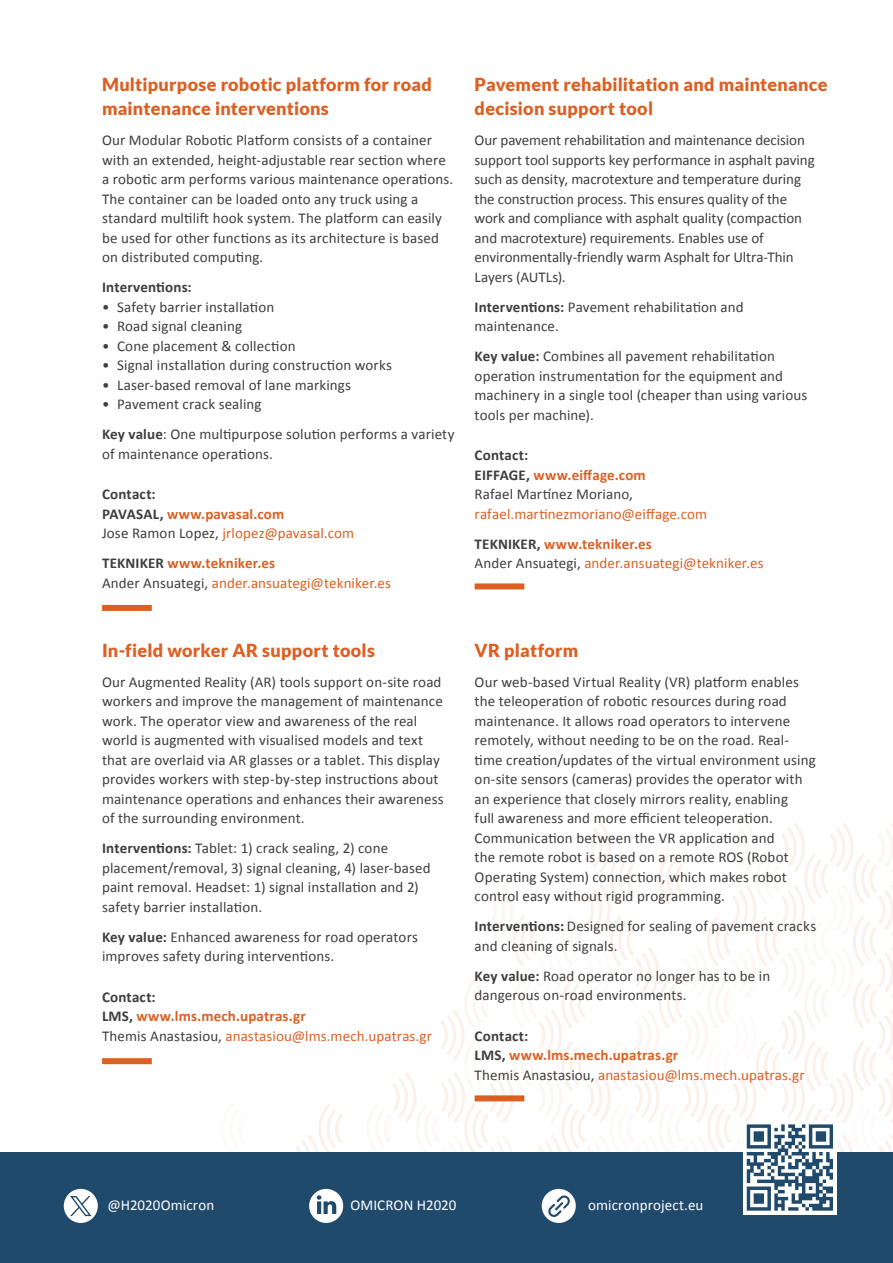
<style>
.page{position:relative;width:893px;height:1263px;background:#fff}
.page>*{position:absolute;margin:0;border:0;box-sizing:border-box;transform-origin:0 0}
.t1{font:900 18px/24px "Lato";letter-spacing:.01em;color:#db6022}
.t2{font:15px/19.5px "Calibri";letter-spacing:.005em;color:#3e3e3f}
.t3{font:15px/19.5px "Calibri";letter-spacing:.005em;color:#db6022}
.t4{font:15px "Calibri";letter-spacing:.01em;color:#fff}
.t5{font:700 15px "Calibri";letter-spacing:.01em;color:#3e3e3f}
.s1{font-weight:700}
.s2{font-weight:700;color:#3e3e3f}
.s3{color:#3e3e3f}
.s4{font-weight:700;color:#db6022}
.s5{font-family:"Lato";font-weight:900;font-size:13.5px}
</style>
<div class="page">
<svg style="left:295px;top:1104px;width:48px;height:48px"></svg>
<div style="left:0;top:1152px;width:893px;height:111px;background:#204a6c"></div>
<div style="left:542px;top:1189px;width:34px;height:34px;background:#fff;border-radius:50%"></div>
<div style="left:64px;top:1189px;width:34px;height:34px;background:#fff;border-radius:50%"></div>
<svg style="left:70px;top:1196px;width:21px;height:20px"></svg>
<div style="left:309px;top:1189px;width:34px;height:34px;background:#fff;border-radius:50%"></div>
<svg style="left:317px;top:1195px;width:19px;height:19px"></svg>
<svg style="left:392px;top:822px;width:501px;height:395px"></svg>
<div style="left:475px;top:1095px;width:49px;height:6px;background:#db6022"></div>
<div style="left:102px;top:605px;width:50px;height:6px;background:#db6022"></div>
<div style="left:102px;top:1058px;width:50px;height:6px;background:#db6022"></div>
<div style="left:475px;top:583px;width:49px;height:6px;background:#db6022"></div>
<p class="t1" style="left:102px;top:72px;width:331px">Multipurpose robotic platform for road maintenance interventions</p>
<p class="t2" style="left:102px;top:130px;width:353px">Our Modular Robotic Platform consists of a container with an extended, height-adjustable rear section where a robotic arm performs various maintenance operations.<br>The container can be loaded onto any truck using a standard multilift hook system. The platform can easily be used for other functions as its architecture is based on distributed computing.</p>
<p class="t5" style="left:102px;top:276px;width:91px">Interventions:</p>
<p class="t2" style="left:102px;top:296px;width:174px">• Safety barrier installation</p>
<p class="t2" style="left:102px;top:316px;width:142px">• Road signal cleaning</p>
<p class="t2" style="left:102px;top:335px;width:195px">• Cone placement &amp; collection</p>
<p class="t2" style="left:102px;top:355px;width:291px">• Signal installation during construction works</p>
<p class="t2" style="left:102px;top:374px;width:250px">• Laser-based removal of lane markings</p>
<p class="t2" style="left:102px;top:389px;width:354px;line-height:30px">• Pavement crack sealing<br><span class="s1">Key value</span>: One multipurpose solution performs a variety</p>
<p class="t2" style="left:102px;top:443px;width:172px">of maintenance operations.</p>
<p class="t3" style="left:102px;top:484px;width:254px"><span class="s2">Contact:<br>PAVASAL,</span> <span class="s1">www.pavasal.com<br></span><span class="s3">Jose Ramon Lopez,</span> jrlopez@pavasal.com</p>
<p class="t3" style="left:102px;top:553px;width:290px"><span class="s2">TEKNIKER</span> <span class="s1">www.tekniker.es<br></span><span class="s3">Ander Ansuategi,</span> ander.ansuategi@tekniker.es</p>
<p class="t1" style="left:475px;top:72px;width:354px">Pavement rehabilitation and maintenance decision support tool</p>
<p class="t2" style="left:475px;top:130px;width:342px">Our pavement rehabilitation and maintenance decision support tool supports key performance in asphalt paving such as density, macrotexture and temperature during the construction process. This ensures quality of the work and compliance with asphalt quality (compaction and macrotexture) requirements. Enables use of environmentally-friendly warm Asphalt for Ultra-Thin Layers (AUTLs).</p>
<p class="t2" style="left:475px;top:296px;width:271px"><span class="s1">Interventions:</span> Pavement rehabilitation and maintenance.</p>
<p class="t2" style="left:475px;top:346px;width:334px"><span class="s1">Key value:</span> Combines all pavement rehabilitation operation instrumentation for the equipment and machinery in a single tool (cheaper than using various tools per machine).</p>
<p class="t2" style="left:475px;top:445px;width:173px"><span class="s1">Contact:<br>EIFFAGE,</span> <span class="s4">www.eiffage.com<br></span>Rafael Martínez Moriano,</p>
<p class="t3" style="left:475px;top:498px;width:234px;line-height:30px">rafael.martinezmoriano@eiffage.com<br><span class="s2">TEKNIKER,</span> <span class="s1">www.tekniker.es</span></p>
<p class="t3" style="left:475px;top:553px;width:290px"><span class="s3">Ander Ansuategi,</span> ander.ansuategi@tekniker.es</p>
<p class="t1" style="left:102px;top:638px;width:274px">In-field worker AR support tools</p>
<p class="t2" style="left:102px;top:671px;width:343px">Our Augmented Reality (AR) tools support on-site road workers and improve the management of maintenance work. The operator view and awareness of the real world is augmented with visualised models and text that are overlaid via AR glasses or a tablet. This display provides workers with step-by-step instructions about maintenance operations and enhances their awareness of the surrounding environment.</p>
<p class="t2" style="left:102px;top:838px;width:330px"><span class="s1">Interventions:</span> Tablet: 1) crack sealing, 2) cone placement/removal, 3) signal cleaning, 4) laser-based paint removal. Headset: 1) signal installation and 2) safety barrier installation.</p>
<p class="t2" style="left:102px;top:926px;width:317px"><span class="s1">Key value:</span> Enhanced awareness for road operators improves safety during interventions.</p>
<p class="t3" style="left:102px;top:986px;width:331px"><span class="s2">Contact:<br>LMS,</span> <span class="s1">www.lms.mech.upatras.gr<br></span><span class="s3">Themis Anastasiou,</span> anastasiou@lms.mech.upatras.gr</p>
<p class="t1" style="left:475px;top:638px;width:105px">VR platform</p>
<p class="t2" style="left:475px;top:671px;width:343px">Our web-based Virtual Reality (VR) platform enables the teleoperation of robotic resources during road maintenance. It allows road operators to intervene remotely, without needing to be on the road. Real&shy;time creation/updates of the virtual environment using on-site sensors (cameras) provides the operator with an experience that closely mirrors reality, enabling<br>full awareness and more efficient teleoperation.<br>Communication between the VR application and<br>the remote robot is based on a remote ROS (Robot Operating System) connection, which makes robot control easy without rigid programming.</p>
<p class="t2" style="left:475px;top:916px;width:343px"><span class="s1">Interventions</span><span class="s5">:</span> Designed for sealing of pavement cracks and cleaning of signals.</p>
<p class="t2" style="left:475px;top:965px;width:297px"><span class="s1">Key value:</span> Road operator no longer has to be in dangerous on-road environments.</p>
<p class="t3" style="left:475px;top:1025px;width:331px"><span class="s2">Contact:<br>LMS,</span> <span class="s1">www.lms.mech.upatras.gr<br></span><span class="s3">Themis Anastasiou,</span> anastasiou@lms.mech.upatras.gr</p>
<p class="t4" style="left:108px;top:1195px;width:108px">@H2020Omicron</p>
<p class="t4" style="left:350px;top:1195px;width:108px">OMICRON H2020</p>
<p class="t4" style="left:588px;top:1195px;width:117px">omicronproject.eu</p>
</div>
